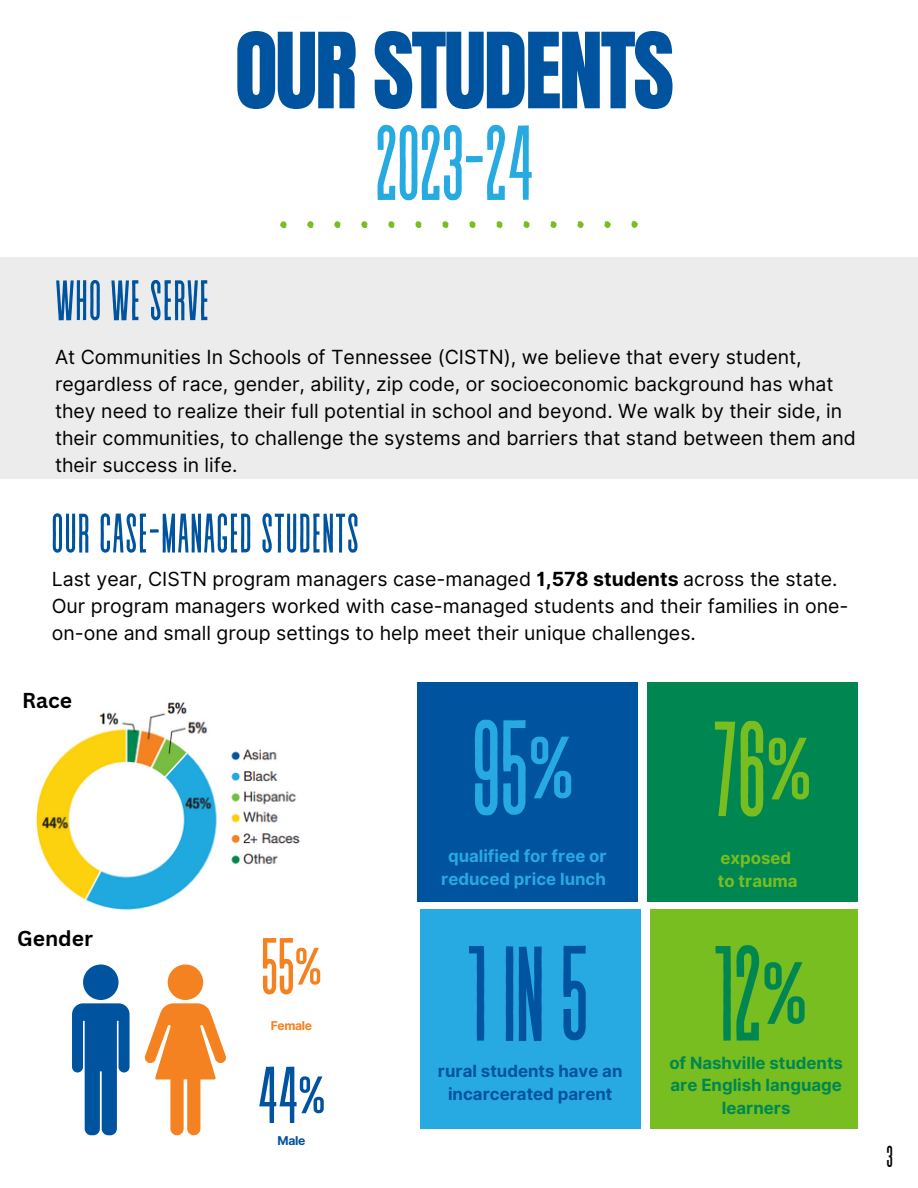
<style>
.page{position:relative;width:918px;height:1188px;background:#fff}
.page>*{position:absolute;margin:0;border:0;box-sizing:border-box;transform-origin:0 0}
.t1{font:135px "Revive 80 Tall";color:#00539e}
.t2{font:135px "Revive 80 Tall";color:#27aae1}
.t3{font:135px "Revive 80 Tall";color:#78be20}
.t4{font:135px "Revive 80 Tall";color:#008751}
.t5{font:106.2px "Revive 80 Tall";letter-spacing:-.03em;color:#27aae1}
.t6{font:89.1px "Anton";letter-spacing:-.03em;color:#00539e}
.t7{font:80.55px "Revive 80 Tall";color:#f58220}
.t8{font:80.55px "Revive 80 Tall";color:#00539e}
.t9{font:56.85px "Revive 80 Tall";color:#00539e}
.t10{font:55.5px "Revive 80 Tall";color:#00539e}
.t11{font:30px "Revive 80 Tall";color:#000}
.t12{font:700 21px "Canva Sans";color:#000}
.t13{font:19.5px/27px "Inter";color:#000}
.t14{font:700 16.8px/22.5px "Inter";color:#008751;text-align:center}
.t15{font:700 16.8px/22.5px "Inter";color:#00539e;text-align:center}
.t16{font:700 16.8px/23.4px "Inter";color:#27aae1;text-align:center}
.t17{font:700 16.8px "Inter";color:#78be20}
.t18{font:700 12.15px "Inter";letter-spacing:-.03em;color:#f58220}
.t19{font:700 12.15px "Inter";color:#00539e}
.s1{font-weight:700}
</style>
<div class="page">
<div style="left:0;top:258px;width:918px;height:221px;background:#ececec"></div>
<svg style="left:72px;top:964px;width:58px;height:171px"></svg>
<svg style="left:144px;top:964px;width:82px;height:171px"></svg>
<div style="left:650px;top:909px;width:207px;height:220px;background:#78be20"></div>
<svg style="left:280px;top:221px;width:7px;height:8px"></svg>
<svg style="left:307px;top:221px;width:7px;height:7px"></svg>
<svg style="left:334px;top:221px;width:7px;height:7px"></svg>
<svg style="left:361px;top:221px;width:7px;height:7px"></svg>
<svg style="left:388px;top:221px;width:7px;height:7px"></svg>
<svg style="left:415px;top:221px;width:7px;height:7px"></svg>
<svg style="left:442px;top:221px;width:7px;height:7px"></svg>
<svg style="left:469px;top:221px;width:7px;height:7px"></svg>
<svg style="left:496px;top:221px;width:7px;height:7px"></svg>
<svg style="left:523px;top:221px;width:7px;height:7px"></svg>
<svg style="left:550px;top:221px;width:7px;height:7px"></svg>
<svg style="left:577px;top:221px;width:7px;height:7px"></svg>
<svg style="left:604px;top:221px;width:7px;height:7px"></svg>
<svg style="left:631px;top:221px;width:7px;height:8px"></svg>
<div style="left:420px;top:909px;width:221px;height:220px;background:#27aae1"></div>
<div style="left:647px;top:682px;width:210px;height:219px;background:#008751"></div>
<div style="left:417px;top:682px;width:221px;height:219px;background:#00539e"></div>
<img style="left:36px;top:702px;width:264px;height:208px">
<h3 class="t6" style="left:235px;top:7px;width:441px">OUR STUDENTS</h3>
<h2 class="t5" style="left:374px;top:109px;width:163px">2023-24</h2>
<p class="t9" style="left:55px;top:271px;width:156px">WHOWE SERVE</p>
<h6 class="t13" style="left:55px;top:344px;width:803px">At Communities In Schools of Tennessee (CISTN), we believe that every student, regardless of race, gender, ability, zip code, or socioeconomic background has what they need to realize their full potential in school and beyond. We walk by their side, in their communities, to challenge the systems and barriers that stand between them and their success in life.</h6>
<p class="t10" style="left:51px;top:505px;width:310px">OUR CASE-MANAGED STUDENTS</p>
<p class="t13" style="left:52px;top:565px;width:798px">Last year, CISTN program managers case-managed <span class="s1">1,578 students</span> across the state.<br>Our program managers worked with case-managed students and their families in one&shy;on-one and small group settings to help meet their unique challenges.</p>
<h1 class="t12" style="left:22px;top:686px;width:51px">Race</h1>
<p class="t12" style="left:17px;top:924px;width:77px">Gender</p>
<p class="t7" style="left:260px;top:926px;width:65px">55%</p>
<h5 class="t18" style="left:271px;top:1019px;width:43px">Female</h5>
<p class="t8" style="left:256px;top:1054px;width:72px">44%</p>
<h5 class="t19" style="left:278px;top:1133px;width:29px">Male</h5>
<h6 class="t2" style="left:470px;top:700px;width:107px">95%</h6>
<p class="t16" style="left:441px;top:844px;width:167px">qualified for free or reduced price lunch</p>
<h4 class="t3" style="left:710px;top:701px;width:105px">76%</h4>
<p class="t17" style="left:720px;top:848px;width:72px">exposed</p>
<h1 class="t17" style="left:718px;top:871px;width:81px">to trauma</h1>
<p class="t1" style="left:464px;top:925px;width:128px">1IN5</p>
<h4 class="t4" style="left:711px;top:925px;width:100px">12%</h4>
<h1 class="t15" style="left:438px;top:1060px;width:186px">rural students have an incarcerated parent</h1>
<p class="t14" style="left:669px;top:1051px;width:175px">of Nashville students are English language learners</p>
<p class="t11" style="left:886px;top:1141px;width:9px">3</p>
</div>
